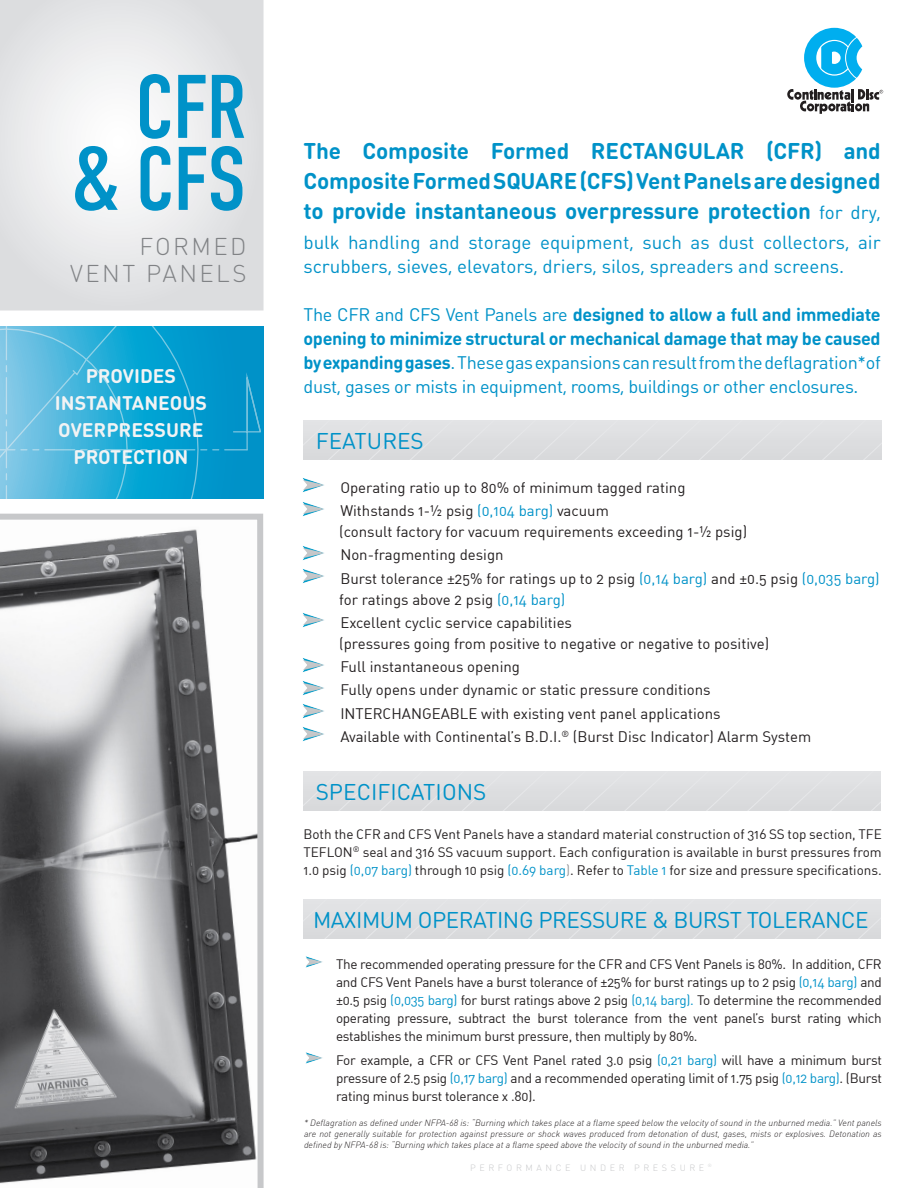
<style>
.page{position:relative;width:918px;height:1188px;background:#fff}
.page>*{position:absolute;margin:0;border:0;box-sizing:border-box;transform-origin:0 0}
.t1{font:90px/72px "DIN Condensed";letter-spacing:-.015em;color:#0092c8;text-align:right}
.t2{font:300 24px/27px "DIN Round OT";letter-spacing:.1em;color:#808285;text-align:right}
.t3{font:700 22.5px/30px "DIN Round OT";letter-spacing:-.01em;color:#0092c8;text-align:justify}
.t4{font:22.5px "DIN Round OT";letter-spacing:-.02em;color:#0092c8}
.t5{font:22.5px "DIN Round OT";color:#0092c8}
.t6{font:700 19.5px/27px "DIN Round OT";color:#f2f3f4;text-align:center}
.t7{font:18.75px/24px "DIN Round OT";color:#0092c8}
.t8{font:18px/24px "DIN Round OT";letter-spacing:-.02em;color:#0092c8;text-align:justify}
.t9{font:15px/21px "DIN Regular Alternate";color:#231f20}
.Left_Bullets{font:13.5px/18px "DIN Regular Alternate";letter-spacing:-.02em;color:#231f20;text-align:justify}
.t10{font:italic 300 9px/10.8px "DIN Pro";color:#231f20;text-align:justify}
.t11{font:300 9px "DIN Round OT";letter-spacing:.4em;color:#c7c8ca}
.s1{font-weight:400;font-size:18.75px}
.s2{font-weight:700}
.s3{color:#0092c8}
.s4{color:#939598}
</style>
<div class="page">
<svg style="left:787px;top:28px;width:96px;height:85px"></svg>
<svg style="left:0;top:0;width:264px;height:310px"></svg>
<div style="left:0;top:326px;width:263px;height:172px;background:#0093c9"></div>
<svg style="left:225px;top:373px;width:36px;height:78px"></svg>
<svg style="left:0;top:326px;width:207px;height:172px"></svg>
<svg style="left:0;top:514px;width:264px;height:674px"></svg>
<div style="left:303px;top:421px;width:579px;height:39px;background:#dddee0"></div>
<img style="left:303px;top:478px;width:21px;height:14px">
<img style="left:303px;top:502px;width:21px;height:14px">
<img style="left:303px;top:546px;width:21px;height:14px">
<img style="left:303px;top:569px;width:21px;height:14px">
<img style="left:303px;top:613px;width:21px;height:14px">
<img style="left:303px;top:658px;width:21px;height:14px">
<img style="left:303px;top:681px;width:21px;height:14px">
<img style="left:303px;top:704px;width:21px;height:14px">
<img style="left:303px;top:727px;width:21px;height:14px">
<div style="left:303px;top:772px;width:578px;height:38px;background:#dddee0"></div>
<img style="left:305px;top:956px;width:18px;height:12px">
<img style="left:305px;top:1052px;width:18px;height:12px">
<div style="left:303px;top:900px;width:577px;height:39px;background:#dddee0"></div>
<p class="t1" style="left:73px;top:73px;width:175px">CFR &amp; CFS</p>
<p class="t2" style="left:70px;top:233px;width:178px">FORMED<br>VENT PANELS</p>
<p class="t6" style="left:55px;top:362px;width:154px">PROVIDES<br>INSTANTANEOUS<br>OVERPRESSURE<br>PROTECTION</p>
<p class="t3" style="left:303px;top:136px;width:579px">The Composite Formed RECTANGULAR (CFR) and Composite Formed SQUARE (CFS) Vent Panels are designed to provide instantaneous overpressure protection <span class="s1">for dry,</span></p>
<p class="t7" style="left:303px;top:230px;width:579px">bulk handling and storage equipment, such as dust collectors, air scrubbers, sieves, elevators, driers, silos, spreaders and screens.</p>
<p class="t8" style="left:303px;top:302px;width:579px">The CFR and CFS Vent Panels are <span class="s2">designed to allow a full and immediate opening to minimize structural or mechanical damage that may be caused by expanding gases</span>. These gas expansions can result from the deflagration*of dust, gases or mists in equipment, rooms, buildings or other enclosures.</p>
<p class="t5" style="left:316px;top:427px;width:110px">FEATURES</p>
<p class="t9" style="left:340px;top:477px;width:347px">Operating ratio up to 80% of minimum tagged rating</p>
<p class="t9" style="left:339px;top:500px;width:409px">Withstands 1-½ psig <span class="s3">(0,104 barg)</span> vacuum<br>(consult factory for vacuum requirements exceeding 1-½ psig)</p>
<p class="t9" style="left:340px;top:544px;width:165px">Non-fragmenting design</p>
<p class="t9" style="left:339px;top:567px;width:542px">Burst tolerance ±25% for ratings up to 2 psig <span class="s3">(0,14 barg)</span> and ±0.5 psig <span class="s3">(0,035 barg) </span>for ratings above 2 psig <span class="s3">(0,14 barg)</span></p>
<p class="t9" style="left:339px;top:612px;width:431px">Excellent cyclic service capabilities<br>(pressures going from positive to negative or negative to positive)</p>
<p class="t9" style="left:340px;top:656px;width:181px">Full instantaneous opening</p>
<p class="t9" style="left:340px;top:679px;width:372px">Fully opens under dynamic or static pressure conditions</p>
<p class="t9" style="left:340px;top:702px;width:382px">INTERCHANGEABLE with existing vent panel applications</p>
<p class="t9" style="left:340px;top:726px;width:472px">Available with Continental’s B.D.I.<sup>®</sup> (Burst Disc Indicator) Alarm System</p>
<p class="t5" style="left:316px;top:777px;width:172px">SPECIFICATIONS</p>
<p class="Left_Bullets" style="left:303px;top:824px;width:580px">Both the CFR and CFS Vent Panels have a standard material construction of 316 SS top section, TFE TEFLON<sup>®</sup> seal and 316 SS vacuum support. Each configuration is available in burst pressures from 1.0 psig <span class="s3">(0,07 barg)</span> through 10 psig <span class="s3">(0.69 barg</span><span class="s4">)</span>. Refer to <span class="s3">Table 1</span> for size and pressure specifications.</p>
<p class="t4" style="left:313px;top:906px;width:557px">MAXIMUM OPERATING PRESSURE &amp; BURST TOLERANCE</p>
<p class="Left_Bullets" style="left:336px;top:955px;width:547px">The recommended operating pressure for the CFR and CFS Vent Panels is 80%. In addition, CFR and CFS Vent Panels have a burst tolerance of ±25% for burst ratings up to 2 psig <span class="s3">(0,14 barg)</span> and ±0.5 psig <span class="s3">(0,035 barg)</span> for burst ratings above 2 psig <span class="s3">(0,14 barg).</span> To determine the recommended operating pressure, subtract the burst tolerance from the vent panel’s burst rating which establishes the minimum burst pressure, then multiply by 80%.</p>
<p class="Left_Bullets" style="left:336px;top:1051px;width:547px">For example, a CFR or CFS Vent Panel rated 3.0 psig <span class="s3">(0,21 barg)</span> will have a minimum burst pressure of 2.5 psig <span class="s3">(0,17 barg)</span> and a recommended operating limit of 1.75 psig <span class="s3">(0,12 barg)</span>. (Burst rating minus burst tolerance x .80).</p>
<p class="t10" style="left:304px;top:1117px;width:579px">* Deflagration as defined under NFPA-68 is: “Burning which takes place at a flame speed below the velocity of sound in the unburned media.” Vent panels are not generally suitable for protection against pressure or shock waves produced from detonation of dust, gases, mists or explosives. Detonation as defined by NFPA-68 is: “Burning which takes place at a flame speed above the velocity of sound in the unburned media.”</p>
<p class="t11" style="left:470px;top:1163px;width:236px">PERFORMANCE UNDER PRESSURE</p>
</div>
